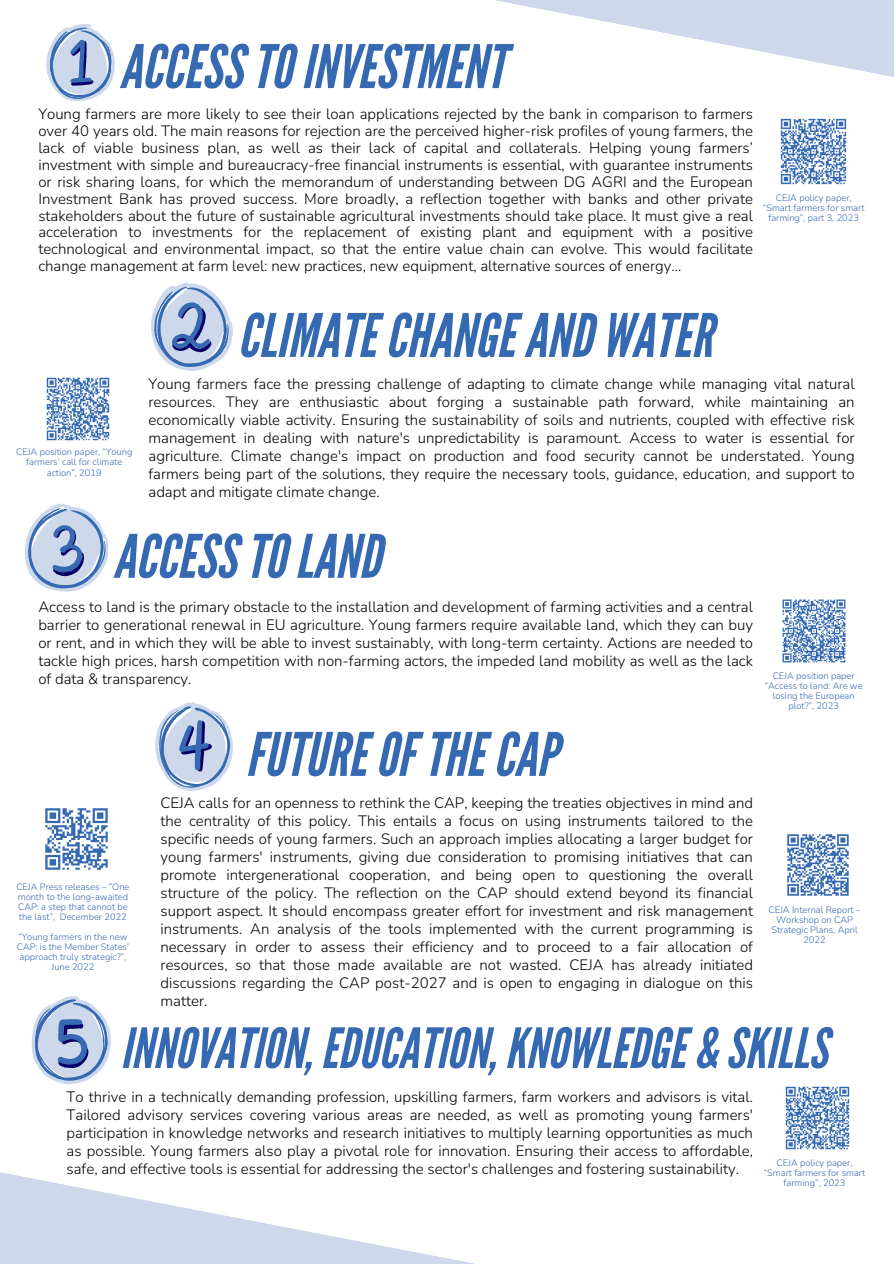
<style>
.page{position:relative;width:894px;height:1264px;background:#fff}
.page>*{position:absolute;margin:0;border:0;box-sizing:border-box;transform-origin:0 0}
.t1{font:italic 59.85px "League Gothic";color:#3569b1}
.t2{font:italic 55.35px "League Gothic";color:#3569b1}
.t3{font:300 15px/18px "Nunito";color:#000;text-align:justify}
.t4{font:300 9.3px/10.1px "Nunito";color:#3569b1;text-align:center}
</style>
<div class="page">
<svg style="left:46px;top:24px;width:69px;height:77px"></svg>
<svg style="left:151px;top:282px;width:82px;height:89px"></svg>
<svg style="left:25px;top:503px;width:83px;height:89px"></svg>
<svg style="left:155px;top:702px;width:78px;height:89px"></svg>
<svg style="left:31px;top:996px;width:80px;height:88px"></svg>
<svg style="left:0;top:1172px;width:470px;height:91px;fill:#ced8eb"></svg>
<svg style="left:495px;top:0;width:398px;height:77px"></svg>
<img style="left:780px;top:118px;width:67px;height:67px">
<img style="left:46px;top:377px;width:64px;height:64px">
<img style="left:782px;top:599px;width:64px;height:64px">
<img style="left:45px;top:808px;width:63px;height:62px">
<img style="left:787px;top:834px;width:62px;height:62px">
<img style="left:785px;top:1086px;width:65px;height:64px">
<h1 class="t1" style="left:119px;top:32px;width:387px">ACCESSTOINVESTMENT</h1>
<p class="t3" style="left:38px;top:106px;width:716px;line-height:16.8px">Young farmers are more likely to see their loan applications rejected by the bank in comparison to farmers over 40 years old. The main reasons for rejection are the perceived higher-risk profiles of young farmers, the lack of viable business plan, as well as their lack of capital and collaterals. Helping young farmers’ investment with simple and bureaucracy-free financial instruments is essential, with guarantee instruments or risk sharing loans, for which the memorandum of understanding between DG AGRI and the European Investment Bank has proved success. More broadly, a reflection together with banks and other private stakeholders about the future of sustainable agricultural investments should take place. It must give a real acceleration to investments for the replacement of existing plant and equipment with a positive technological and environmental impact, so that the entire value chain can evolve. This would facilitate change management at farm level: new practices, new equipment, alternative sources of energy…</p>
<h1 class="t1" style="left:237px;top:301px;width:476px">CLIMATECHANGEAND WATER</h1>
<p class="t3" style="left:148px;top:375px;width:707px">Young farmers face the pressing challenge of adapting to climate change while managing vital natural resources. They are enthusiastic about forging a sustainable path forward, while maintaining an economically viable activity. Ensuring the sustainability of soils and nutrients, coupled with effective risk management in dealing with nature's unpredictability is paramount. Access to water is essential for agriculture. Climate change's impact on production and food security cannot be understated. Young farmers being part of the solutions, they require the necessary tools, guidance, education, and support to adapt and mitigate climate change.</p>
<p class="t4" style="left:762px;top:193px;width:103px">CEJA policy paper, “Smart farmers for smart farming”, part 3, 2023</p>
<p class="t4" style="left:16px;top:447px;width:118px">CEJA position paper, “Young farmers’ call for climate action”, 2019</p>
<h1 class="t1" style="left:113px;top:522px;width:269px">ACCESSTOLAND</h1>
<p class="t3" style="left:38px;top:598px;width:716px">Access to land is the primary obstacle to the installation and development of farming activities and a central barrier to generational renewal in EU agriculture. Young farmers require available land, which they can buy or rent, and in which they will be able to invest sustainably, with long-term certainty. Actions are needed to tackle high prices, harsh competition with non-farming actors, the impeded land mobility as well as the lack of data &amp; transparency.</p>
<p class="t4" style="left:16px;top:881px;width:115px;text-align:left">CEJA Press releases – “One month to the long-awaited<br>CAP: a step that cannot be the last”, December 2022</p>
<p class="t4" style="left:17px;top:932px;width:114px">“Young farmers in the new<br>CAP: is the Member States’ approach truly strategic?”,<br>June 2022</p>
<h1 class="t1" style="left:245px;top:720px;width:313px">FUTUREOFTHECAP</h1>
<p class="t3" style="left:160px;top:794px;width:593px">CEJA calls for an openness to rethink the CAP, keeping the treaties objectives in mind and the centrality of this policy. This entails a focus on using instruments tailored to the specific needs of young farmers. Such an approach implies allocating a larger budget for young farmers' instruments, giving due consideration to promising initiatives that can promote intergenerational cooperation, and being open to questioning the overall structure of the policy. The reflection on the CAP should extend beyond its financial support aspect. It should encompass greater effort for investment and risk management instruments. An analysis of the tools implemented with the current programming is necessary in order to assess their efficiency and to proceed to a fair allocation of resources, so that those made available are not wasted. CEJA has already initiated discussions regarding the CAP post-2027 and is open to engaging in dialogue on this matter.</p>
<p class="t4" style="left:764px;top:670px;width:99px">CEJA position paper “Access to land: Are we losing the European plot?”, 2023</p>
<p class="t4" style="left:768px;top:904px;width:94px">CEJA Internal Report –<br>Workshop on CAP<br>Strategic Plans, April<br>2022</p>
<h2 class="t2" style="left:120px;top:1016px;width:708px">INNOVATION, EDUCATION,KNOWLEDGE &amp; SKILLS</h2>
<p class="t3" style="left:67px;top:1088px;width:687px">To thrive in a technically demanding profession, upskilling farmers, farm workers and advisors is vital.<br>Tailored advisory services covering various areas are needed, as well as promoting young farmers' participation in knowledge networks and research initiatives to multiply learning opportunities as much as possible. Young farmers also play a pivotal role for innovation. Ensuring their access to affordable, safe, and effective tools is essential for addressing the sector's challenges and fostering sustainability.</p>
<p class="t4" style="left:763px;top:1157px;width:103px">CEJA policy paper, “Smart farmers for smart farming”, 2023</p>
</div>
